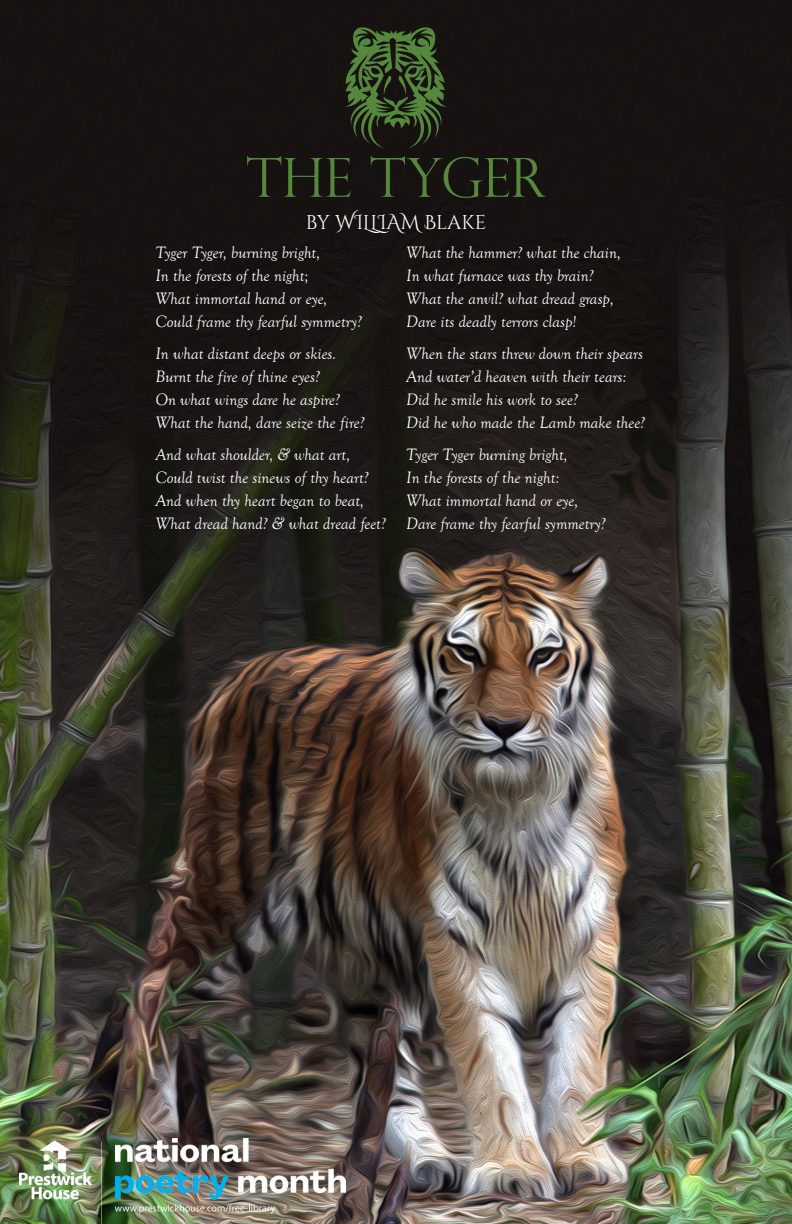
<style>
.page{position:relative;width:792px;height:1224px;background:#fff}
.page>*{position:absolute;margin:0;border:0;box-sizing:border-box;transform-origin:0 0}
.t1{font:300 54px "Perpetua Titling";color:#55873c}
.t2{font:20px "Cinzel Decorative";color:#fff}
.t3{font:italic 17px/23px "Goudy Old Style T";color:#fff}
</style>
<div class="page">
<img style="left:0;top:0;width:792px;height:1224px">
<svg style="left:345px;top:26px;width:102px;height:122px;background:#304222"></svg>
<img style="left:20px;top:1139px;width:325px;height:85px">
<p class="t1" style="left:246px;top:145px;width:301px">THE TYGER</p>
<p class="t2" style="left:306px;top:210px;width:182px">by WILLIAM Blake</p>
<p class="t3" style="left:156px;top:241px;width:208px">Tyger Tyger, burning bright,<br>In the forests of the night;<br>What immortal hand or eye,<br>Could frame thy fearful symmetry?</p>
<p class="t3" style="left:156px;top:342px;width:211px">In what distant deeps or skies.<br>Burnt the fire of thine eyes?<br>On what wings dare he aspire?<br>What the hand, dare seize the fire?</p>
<p class="t3" style="left:156px;top:443px;width:232px">And what shoulder, &amp; what art,<br>Could twist the sinews of thy heart?<br>And when thy heart began to beat,<br>What dread hand? &amp; what dread feet?</p>
<p class="t3" style="left:406px;top:241px;width:216px">What the hammer? what the chain,<br>In what furnace was thy brain?<br>What the anvil? what dread grasp,<br>Dare its deadly terrors clasp!</p>
<p class="t3" style="left:406px;top:342px;width:240px">When the stars threw down their spears And water’d heaven with their tears:<br>Did he smile his work to see?<br>Did he who made the Lamb make thee?</p>
<p class="t3" style="left:406px;top:443px;width:201px">Tyger Tyger burning bright,<br>In the forests of the night:<br>What immortal hand or eye,<br>Dare frame thy fearful symmetry?</p>
</div>
